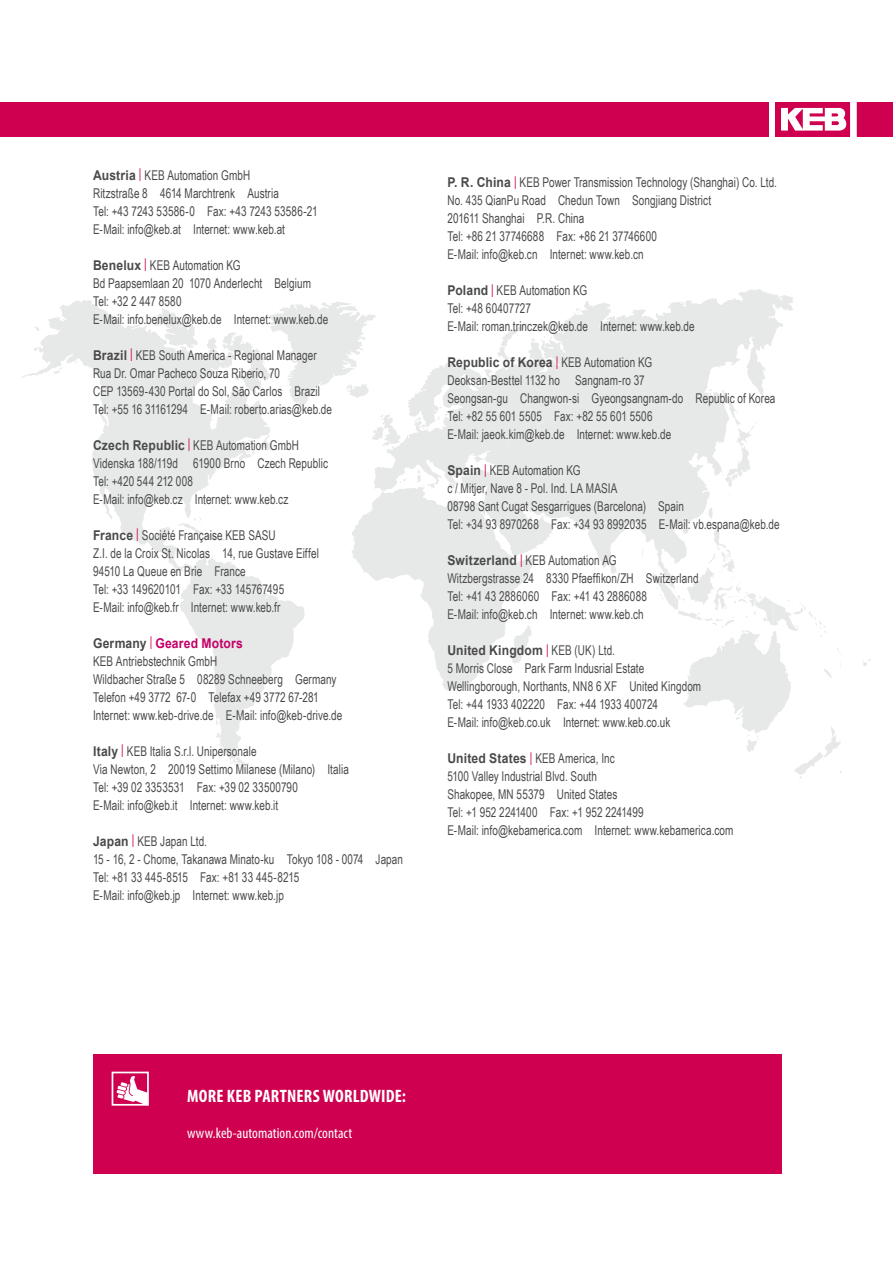
<style>
.page{position:relative;width:893px;height:1263px;background:#fff}
.page>*{position:absolute;margin:0;border:0;box-sizing:border-box;transform-origin:0 0}
.t1{font:700 condensed 18px "Myriad Pro";letter-spacing:.01em;color:#fff}
.t2{font:condensed 15px "Myriad Pro";letter-spacing:.005em;color:#fff}
.t3{font:13.5px/18px "Arial Narrow";letter-spacing:.005em;color:#4a4a4a;scale:.9 1}
.t4{font:700 13.5px "Arial";letter-spacing:.01em;color:#4a4a4a;scale:.9 1}
.t5{font:700 13.5px "Arial";letter-spacing:.015em;color:#c40068;scale:.9 1}
.s1{font-family:"Arial";font-weight:700}
.s2{color:#ce004f}
.s3{color:#4a4a4a}
.s4{font-family:"Arial Narrow";font-weight:400;color:#ce004f}
.s5{font-family:"Arial Narrow";font-weight:400}
</style>
<div class="page">
<div style="left:93px;top:1054px;width:688px;height:120px;background:#ce004f"></div>
<div style="left:112px;top:1071px;width:37px;height:35px;background:#ce004f;border:2px solid #fff"></div>
<svg style="left:117px;top:1076px;width:31px;height:30px"></svg>
<svg style="left:231px;top:763px;width:18px;height:6px"></svg>
<svg style="left:21px;top:300px;width:241px;height:463px"></svg>
<svg style="left:581px;top:289px;width:212px;height:279px;fill:#e7e8e8"></svg>
<svg style="left:154px;top:301px;width:427px;height:390px"></svg>
<svg style="left:707px;top:389px;width:56px;height:107px"></svg>
<svg style="left:863px;top:659px;width:8px;height:7px"></svg>
<svg style="left:610px;top:562px;width:7px;height:12px"></svg>
<svg style="left:708px;top:508px;width:5px;height:11px"></svg>
<svg style="left:650px;top:528px;width:192px;height:251px"></svg>
<div style="left:0;top:102px;width:769px;height:34px;background:#ce004f"></div>
<svg style="left:775px;top:102px;width:75px;height:34px"></svg>
<div style="left:857px;top:102px;width:36px;height:34px;background:#ce004f"></div>
<p class="t3" style="left:93px;top:166px;width:251px"><span class="s1">Austria</span> <span class="s2">|</span> KEB Automation GmbH<br>Ritzstraße 8 4614 Marchtrenk Austria<br>Tel: +43 7243 53586-0 Fax: +43 7243 53586-21<br>E-Mail: info@keb.at Internet: www.keb.at</p>
<p class="t3" style="left:93px;top:256px;width:263px"><span class="s1">Benelux</span> <span class="s2">|</span> KEB Automation KG<br>Bd Paapsemlaan 20 1070 Anderlecht Belgium Tel: +32 2 447 8580<br>E-Mail: info.benelux@keb.de Internet: www.keb.de</p>
<p class="t3" style="left:93px;top:346px;width:267px"><span class="s1">Brazil</span> <span class="s2">|</span> KEB South America - Regional Manager Rua Dr. Omar Pacheco Souza Riberio, 70<br>CEP 13569-430 Portal do Sol, São Carlos Brazil Tel: +55 16 31161294 E-Mail: roberto.arias@keb.de</p>
<p class="t3" style="left:93px;top:436px;width:263px"><span class="s1">Czech Republic</span> <span class="s2">|</span> KEB Automation GmbH Videnska 188/119d 61900 Brno Czech Republic Tel: +420 544 212 008<br>E-Mail: info@keb.cz Internet: www.keb.cz</p>
<p class="t3" style="left:93px;top:526px;width:252px"><span class="s1">France</span> <span class="s2">|</span> Société Française KEB SASU<br>Z.I. de la Croix St. Nicolas 14, rue Gustave Eiffel 94510 La Queue en Brie France<br>Tel: +33 149620101 Fax: +33 145767495<br>E-Mail: info@keb.fr Internet: www.keb.fr</p>
<p class="t5" style="left:93px;top:634px;width:168px"><span class="s3">Germany</span> <span class="s4">|</span> Geared Motors</p>
<p class="t3" style="left:93px;top:652px;width:279px">KEB Antriebstechnik GmbH<br>Wildbacher Straße 5 08289 Schneeberg Germany Telefon +49 3772 67-0 Telefax +49 3772 67-281<br>Internet: www.keb-drive.de E-Mail: info@keb-drive.de</p>
<p class="t3" style="left:93px;top:742px;width:286px"><span class="s1">Italy</span> <span class="s2">|</span> KEB Italia S.r.l. Unipersonale<br>Via Newton, 2 20019 Settimo Milanese (Milano) Italia Tel: +39 02 3353531 Fax: +39 02 33500790<br>E-Mail: info@keb.it Internet: www.keb.it</p>
<p class="t3" style="left:93px;top:832px;width:346px"><span class="s1">Japan</span> <span class="s2">|</span> KEB Japan Ltd.<br>15 - 16, 2 - Chome, Takanawa Minato-ku Tokyo 108 - 0074 Japan Tel: +81 33 445-8515 Fax: +81 33 445-8215<br>E-Mail: info@keb.jp Internet: www.keb.jp</p>
<p class="t3" style="left:447px;top:173px;width:368px"><span class="s1">P. R. China</span> <span class="s2">|</span> KEB Power Transmission Technology (Shanghai) Co. Ltd.<br>No. 435 QianPu Road Chedun Town Songjiang District<br>201611 Shanghai P.R. China<br>Tel: +86 21 37746688 Fax: +86 21 37746600<br>E-Mail: info@keb.cn Internet: www.keb.cn</p>
<p class="t3" style="left:447px;top:281px;width:276px"><span class="s1">Poland</span> <span class="s2">|</span> KEB Automation KG<br>Tel: +48 60407727<br>E-Mail: roman.trinczek@keb.de Internet: www.keb.de</p>
<p class="t4" style="left:447px;top:353px;width:229px">Republic of Korea <span class="s4">|</span> <span class="s5">KEB Automation KG</span></p>
<p class="t3" style="left:447px;top:371px;width:366px">Deoksan-Besttel 1132 ho Sangnam-ro 37<br>Seongsan-gu Changwon-si Gyeongsangnam-do Republic of Korea Tel: +82 55 601 5505 Fax: +82 55 601 5506<br>E-Mail: jaeok.kim@keb.de Internet: www.keb.de</p>
<p class="t3" style="left:447px;top:461px;width:371px"><span class="s1">Spain</span> <span class="s2">|</span> KEB Automation KG<br>c / Mitjer, Nave 8 - Pol. Ind. LA MASIA<br>08798 Sant Cugat Sesgarrigues (Barcelona) Spain<br>Tel: +34 93 8970268 Fax: +34 93 8992035 E-Mail: vb.espana@keb.de</p>
<p class="t3" style="left:447px;top:551px;width:281px"><span class="s1">Switzerland</span> <span class="s2">|</span> KEB Automation AG<br>Witzbergstrasse 24 8330 Pfaeffikon/ZH Switzerland Tel: +41 43 2886060 Fax: +41 43 2886088<br>E-Mail: info@keb.ch Internet: www.keb.ch</p>
<p class="t4" style="left:447px;top:641px;width:188px">United Kingdom <span class="s4">|</span> <span class="s5">KEB (UK) Ltd.</span></p>
<p class="t3" style="left:447px;top:659px;width:284px">5 Morris Close Park Farm Indusrial Estate Wellingborough, Northants, NN8 6 XF United Kingdom Tel: +44 1933 402220 Fax: +44 1933 400724<br>E-Mail: info@keb.co.uk Internet: www.keb.co.uk</p>
<p class="t3" style="left:447px;top:749px;width:320px"><span class="s1">United States</span> <span class="s2">|</span> KEB America, Inc<br>5100 Valley Industrial Blvd. South<br>Shakopee, MN 55379 United States<br>Tel: +1 952 2241400 Fax: +1 952 2241499<br>E-Mail: info@kebamerica.com Internet: www.kebamerica.com</p>
<h1 class="t1" style="left:187px;top:1085px;width:220px">MORE KEB PARTNERS WORLDWIDE:</h1>
<p class="t2" style="left:187px;top:1124px;width:167px">www.keb-automation.com/contact</p>
</div>
